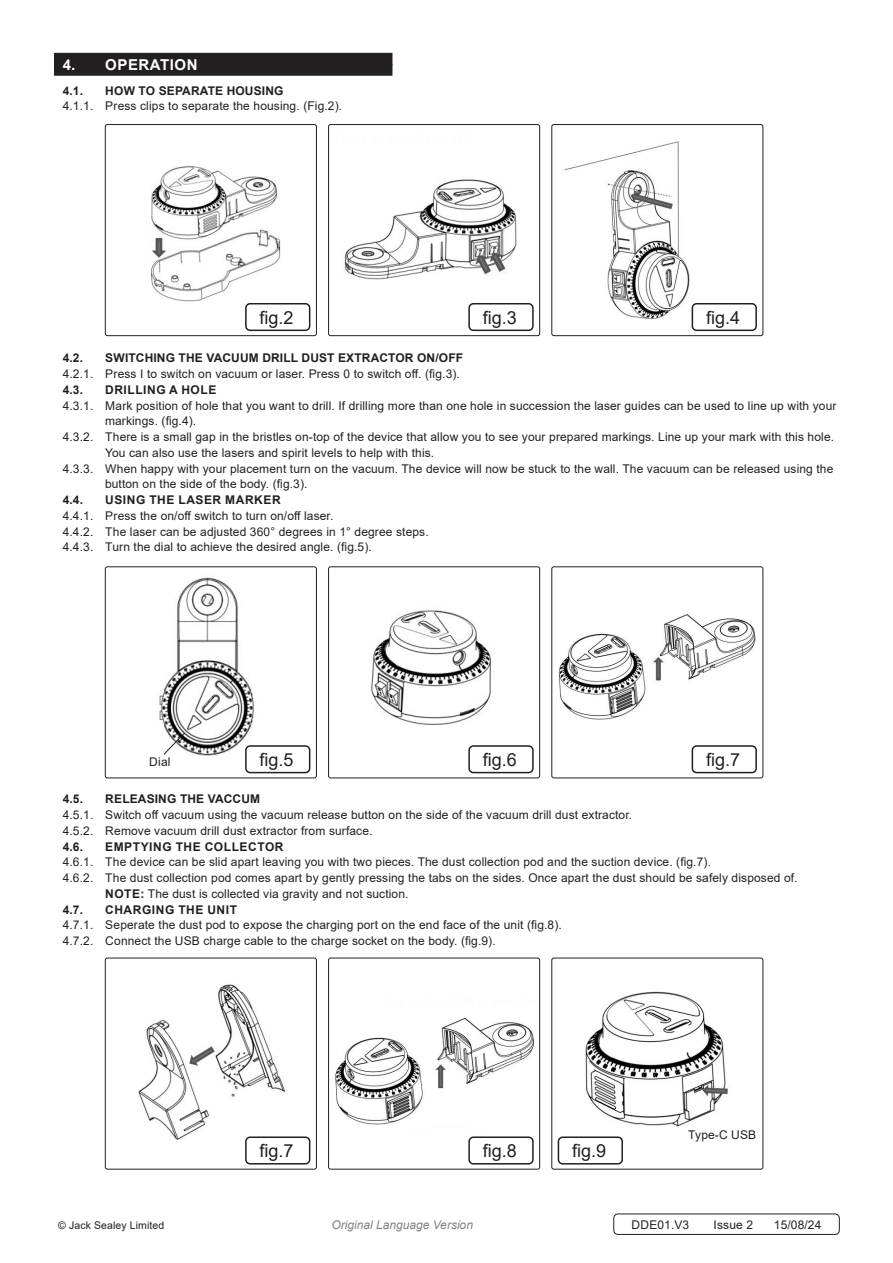
<style>
.page{position:relative;width:893px;height:1263px;background:#fff}
.page>*{position:absolute;margin:0;border:0;box-sizing:border-box;transform-origin:0 0}
.t1{font:18px "Arial";color:#231f20}
.t2{font:700 15px "Arial";letter-spacing:.035em;color:#fff}
.Body{font:12px/15.8px "Arial";letter-spacing:.01em;color:#231f20}
.t3{font:700 12px "Arial";letter-spacing:.01em;color:#231f20}
.t4{font:700 12px "Arial";letter-spacing:.045em;color:#231f20}
.t5{font:italic 12px "Arial";color:#808285}
.Body__Footer{font:12px "Arial";letter-spacing:.01em;color:#231f20}
.Body__Justified__7pt{font:10.5px "Arial";letter-spacing:.01em;color:#231f20}
.s1{font-weight:700}
</style>
<div class="page">
<div style="left:54px;top:64px;width:338px;height:12px;background:#231f20"></div>
<div style="left:54px;top:53px;width:338px;height:12px;background:#231f20"></div>
<img style="left:150px;top:166px;width:161px;height:161px">
<div style="left:105px;top:124px;width:212px;height:212px;border:1px solid #231f20;border-radius:2px"></div>
<img style="left:159px;top:577px;width:96px;height:179px">
<div style="left:105px;top:566px;width:212px;height:212px;border:1px solid #231f20;border-radius:2px"></div>
<img style="left:344px;top:179px;width:173px;height:101px">
<div style="left:328px;top:124px;width:212px;height:212px;border:1px solid #231f20;border-radius:2px"></div>
<div style="left:613px;top:1213px;width:227px;height:22px;border:1px solid #231f20;border-radius:4px"></div>
<img style="left:564px;top:141px;width:130px;height:187px">
<div style="left:551px;top:124px;width:212px;height:212px;border:1px solid #231f20;border-radius:2px"></div>
<div style="left:246px;top:304px;width:64px;height:26px;background:#fff;border-radius:4px"></div>
<div style="left:245px;top:303px;width:65px;height:28px;border:2px solid #231f20;border-radius:4px"></div>
<div style="left:468px;top:303px;width:66px;height:28px;border:2px solid #231f20;border-radius:4px"></div>
<div style="left:692px;top:303px;width:65px;height:28px;border:2px solid #231f20;border-radius:4px"></div>
<img style="left:371px;top:610px;width:120px;height:115px">
<div style="left:328px;top:566px;width:212px;height:212px;border:1px solid #231f20;border-radius:2px"></div>
<img style="left:558px;top:614px;width:198px;height:106px">
<div style="left:551px;top:566px;width:212px;height:212px;border:1px solid #231f20;border-radius:2px"></div>
<div style="left:246px;top:746px;width:64px;height:26px;background:#fff;border-radius:4px"></div>
<div style="left:245px;top:745px;width:65px;height:28px;border:2px solid #231f20;border-radius:4px"></div>
<div style="left:468px;top:745px;width:66px;height:28px;border:2px solid #231f20;border-radius:4px"></div>
<div style="left:692px;top:745px;width:65px;height:28px;border:2px solid #231f20;border-radius:4px"></div>
<img style="left:138px;top:984px;width:148px;height:156px">
<div style="left:105px;top:958px;width:212px;height:211px;border:1px solid #231f20;border-radius:2px"></div>
<img style="left:585px;top:991px;width:143px;height:136px">
<div style="left:551px;top:958px;width:212px;height:211px;border:1px solid #231f20;border-radius:2px"></div>
<div style="left:246px;top:1137px;width:64px;height:27px;background:#fff;border-radius:4px"></div>
<div style="left:245px;top:1136px;width:65px;height:28px;border:2px solid #231f20;border-radius:4px"></div>
<div style="left:468px;top:1136px;width:66px;height:28px;border:2px solid #231f20;border-radius:4px"></div>
<div style="left:558px;top:1136px;width:65px;height:28px;border:2px solid #231f20;border-radius:4px"></div>
<svg style="left:163px;top:735px;width:20px;height:20px"></svg>
<img style="left:335px;top:1018px;width:199px;height:107px">
<div style="left:328px;top:958px;width:212px;height:211px;border:1px solid #231f20;border-radius:2px"></div>
<p class="t2" style="left:63px;top:54px;width:136px">4. OPERATION</p>
<p class="t3" style="left:63px;top:82px;width:22px">4.1.</p>
<p class="t3" style="left:105px;top:82px;width:180px">HOW TO SEPARATE HOUSING</p>
<p class="Body" style="left:63px;top:98px;width:281px">4.1.1. Press clips to separate the housing. (Fig.2).</p>
<p class="t1" style="left:260px;top:305px;width:36px">fig.2</p>
<p class="t1" style="left:483px;top:305px;width:36px">fig.3</p>
<p class="t1" style="left:706px;top:305px;width:36px">fig.4</p>
<p class="t3" style="left:63px;top:350px;width:22px">4.2.</p>
<p class="t3" style="left:105px;top:350px;width:359px">SWITCHING THE VACUUM DRILL DUST EXTRACTOR ON/OFF</p>
<p class="Body" style="left:63px;top:366px;width:399px">4.2.1. Press I to switch on vacuum or laser. Press 0 to switch off. (fig.3).</p>
<p class="t3" style="left:63px;top:381px;width:22px">4.3.</p>
<p class="t4" style="left:105px;top:381px;width:113px">DRILLING A HOLE</p>
<p class="Body" style="left:105px;top:397px;width:733px;text-indent:-42px">4.3.1. Mark position of hole that you want to drill. If drilling more than one hole in succession the laser guides can be used to line up with your markings. (fig.4).</p>
<p class="Body" style="left:105px;top:429px;width:731px;text-indent:-42px">4.3.2. There is a small gap in the bristles on-top of the device that allow you to see your prepared markings. Line up your mark with this hole.<br>You can also use the lasers and spirit levels to help with this.</p>
<p class="Body" style="left:105px;top:460px;width:730px;text-indent:-42px">4.3.3. When happy with your placement turn on the vacuum. The device will now be stuck to the wall. The vacuum can be released using the button on the side of the body. (fig.3).</p>
<p class="t3" style="left:63px;top:491px;width:22px">4.4.</p>
<p class="t4" style="left:105px;top:491px;width:177px">USING THE LASER MARKER</p>
<p class="Body" style="left:63px;top:508px;width:272px">4.4.1. Press the on/off switch to turn on/off laser.</p>
<p class="Body" style="left:63px;top:523px;width:368px">4.4.2. The laser can be adjusted 360° degrees in 1° degree steps.</p>
<p class="Body" style="left:63px;top:539px;width:311px">4.4.3. Turn the dial to achieve the desired angle. (fig.5).</p>
<p class="Body" style="left:149px;top:754px;width:23px">Dial</p>
<p class="t1" style="left:260px;top:747px;width:36px">fig.5</p>
<p class="t1" style="left:483px;top:747px;width:36px">fig.6</p>
<p class="t1" style="left:706px;top:747px;width:36px">fig.7</p>
<p class="t3" style="left:63px;top:791px;width:22px">4.5.</p>
<p class="t3" style="left:105px;top:791px;width:156px">RELEASING THE VACCUM</p>
<p class="Body" style="left:63px;top:807px;width:571px">4.5.1. Switch off vacuum using the vacuum release button on the side of the vacuum drill dust extractor.</p>
<p class="Body" style="left:63px;top:823px;width:311px">4.5.2. Remove vacuum drill dust extractor from surface.</p>
<p class="t3" style="left:63px;top:838px;width:22px">4.6.</p>
<p class="t4" style="left:105px;top:838px;width:180px">EMPTYING THE COLLECTOR</p>
<p class="Body" style="left:63px;top:854px;width:650px">4.6.1. The device can be slid apart leaving you with two pieces. The dust collection pod and the suction device. (fig.7).</p>
<p class="Body" style="left:105px;top:870px;width:694px;text-indent:-43px">4.6.2. The dust collection pod comes apart by gently pressing the tabs on the sides. Once apart the dust should be safely disposed of.<br><span class="s1">NOTE:</span> The dust is collected via gravity and not suction.</p>
<p class="t3" style="left:63px;top:901px;width:22px">4.7.</p>
<p class="t4" style="left:105px;top:901px;width:133px">CHARGING THE UNIT</p>
<p class="Body" style="left:63px;top:917px;width:501px">4.7.1. Seperate the dust pod to expose the charging port on the end face of the unit (fig.8).</p>
<p class="Body" style="left:63px;top:933px;width:434px">4.7.2. Connect the USB charge cable to the charge socket on the body. (fig.9).</p>
<p class="t1" style="left:260px;top:1138px;width:36px">fig.7</p>
<p class="t1" style="left:483px;top:1138px;width:36px">fig.8</p>
<p class="t1" style="left:572px;top:1138px;width:36px">fig.9</p>
<p class="Body" style="left:688px;top:1127px;width:69px">Type-C USB</p>
<p class="Body__Justified__7pt" style="left:58px;top:1218px;width:108px">© Jack Sealey Limited</p>
<p class="t5" style="left:331px;top:1217px;width:143px">Original Language Version</p>
<p class="Body__Footer" style="left:632px;top:1216px;width:59px">DDE01.V3</p>
<p class="Body__Footer" style="left:714px;top:1216px;width:41px">Issue 2</p>
<p class="Body__Footer" style="left:774px;top:1216px;width:49px">15/08/24</p>
</div>
